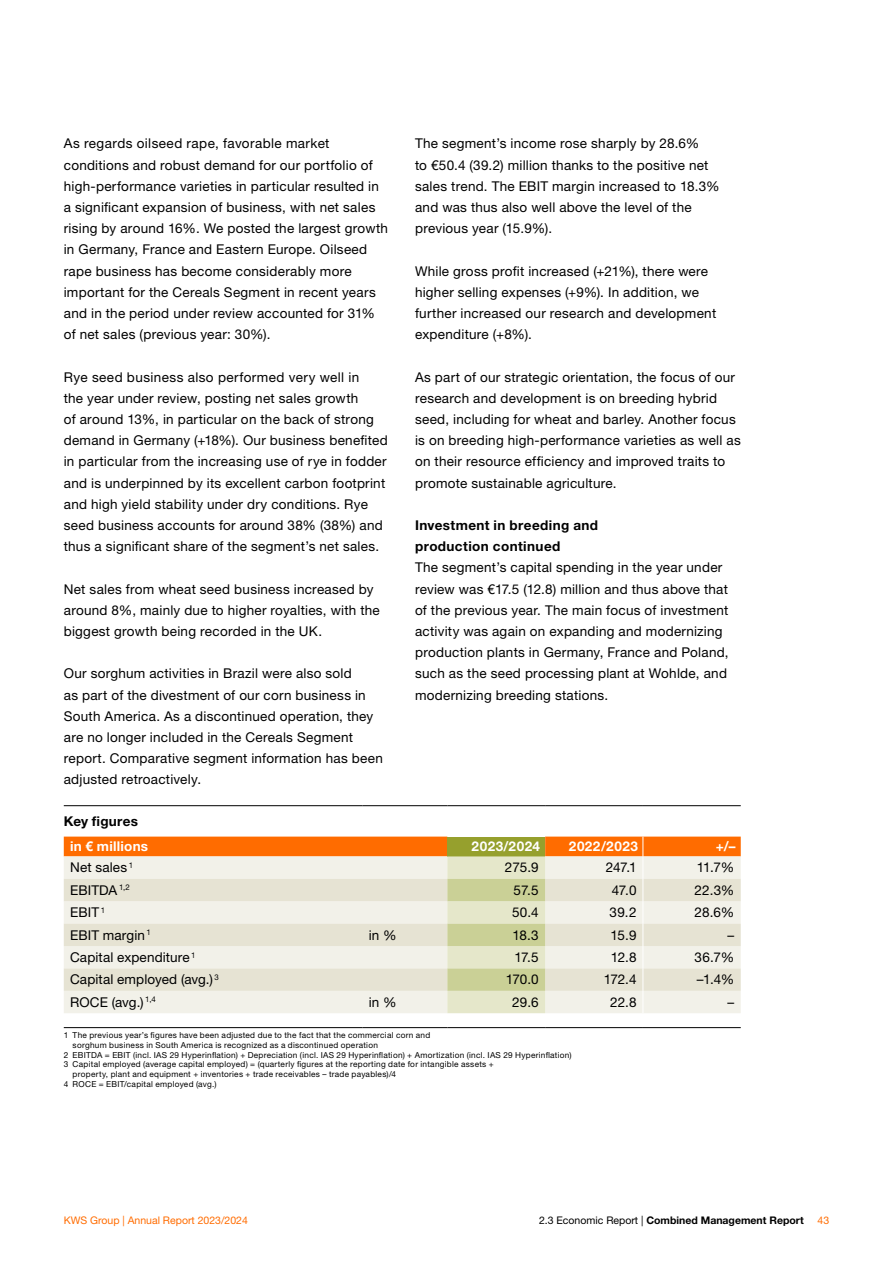
<style>
.page{position:relative;width:893px;height:1263px;background:#fff}
.page>*{position:absolute;margin:0;border:0;box-sizing:border-box;transform-origin:0 0}
.t1{font:13.5px/21.1px "Helvetica Neue LT Std";letter-spacing:.02em;color:#000}
.t2{font:700 13.5px/21.1px "Helvetica Neue LT Std";letter-spacing:.03em;color:#000}
.t3{font:700 13.5px "Helvetica Neue LT Std";letter-spacing:.03em;color:#fff}
.t4{font:700 10.5px "Helvetica Neue LT Std";color:#000}
.t5{font:10.5px "Helvetica Neue LT Std";color:#ff6c00}
.t6{font:8.25px "Helvetica Neue LT Std";letter-spacing:.03em;color:#000}
.s1{font-weight:400}
</style>
<div class="page">
<svg style="left:64px;top:836px;width:677px;height:177px;background:#eadcc2"></svg>
<hr style="left:64px;top:1027px;width:298px;height:1px;background:#000">
<hr style="left:362px;top:1027px;width:85px;height:1px;background:#000">
<hr style="left:447px;top:1027px;width:98px;height:1px;background:#000">
<hr style="left:545px;top:1027px;width:98px;height:1px;background:#000">
<hr style="left:643px;top:1027px;width:98px;height:1px;background:#000">
<hr style="left:64px;top:805px;width:298px;height:1px;background:#000">
<hr style="left:362px;top:805px;width:85px;height:1px;background:#000">
<hr style="left:447px;top:805px;width:98px;height:1px;background:#000">
<hr style="left:545px;top:805px;width:98px;height:1px;background:#000">
<hr style="left:643px;top:805px;width:98px;height:1px;background:#000">
<p class="t1" style="left:64px;top:133px;width:326px">As regards oilseed rape, favorable market conditions and robust demand for our portfolio of high-performance varieties in particular resulted in a significant expansion of business, with net sales rising by around 16%. We posted the largest growth in Germany, France and Eastern Europe. Oilseed rape business has become considerably more important for the Cereals Segment in recent years and in the period under review accounted for 31% of net sales (previous year: 30%).</p>
<p class="t1" style="left:64px;top:366px;width:325px">Rye seed business also performed very well in<br>the year under review, posting net sales growth<br>of around 13%, in particular on the back of strong demand in Germany (+18%). Our business benefited in particular from the increasing use of rye in fodder and is underpinned by its excellent carbon footprint and high yield stability under dry conditions. Rye seed business accounts for around 38% (38%) and thus a significant share of the segment’s net sales.</p>
<p class="t1" style="left:64px;top:578px;width:317px">Net sales from wheat seed business increased by around 8%, mainly due to higher royalties, with the biggest growth being recorded in the UK.</p>
<p class="t1" style="left:64px;top:663px;width:321px">Our sorghum activities in Brazil were also sold<br>as part of the divestment of our corn business in South America. As a discontinued operation, they are no longer included in the Cereals Segment report. Comparative segment information has been adjusted retroactively.</p>
<p class="t1" style="left:415px;top:133px;width:306px">The segment’s income rose sharply by 28.6%<br>to €50.4 (39.2) million thanks to the positive net sales trend. The EBIT margin increased to 18.3% and was thus also well above the level of the previous year (15.9%).</p>
<p class="t1" style="left:415px;top:260px;width:303px">While gross profit increased (+21%), there were higher selling expenses (+9%). In addition, we further increased our research and development expenditure (+8%).</p>
<p class="t1" style="left:415px;top:366px;width:327px">As part of our strategic orientation, the focus of our research and development is on breeding hybrid seed, including for wheat and barley. Another focus is on breeding high-performance varieties as well as on their resource efficiency and improved traits to promote sustainable agriculture.</p>
<p class="t2" style="left:415px;top:514px;width:185px">Investment in breeding and production continued</p>
<p class="t1" style="left:415px;top:557px;width:315px">The segment’s capital spending in the year under review was €17.5 (12.8) million and thus above that of the previous year. The main focus of investment activity was again on expanding and modernizing production plants in Germany, France and Poland, such as the seed processing plant at Wohlde, and modernizing breeding stations.</p>
<p class="t2" style="left:64px;top:810px;width:76px">Key figures</p>
<p class="t3" style="left:70px;top:838px;width:80px">in € millions</p>
<p class="t3" style="left:472px;top:838px;width:70px">2023/2024</p>
<p class="t3" style="left:569px;top:838px;width:70px">2022/2023</p>
<p class="t3" style="left:716px;top:838px;width:21px">+/–</p>
<p class="t1" style="left:70px;top:857px;width:65px">Net sales <sup>1</sup></p>
<p class="t1" style="left:505px;top:857px;width:35px">275.9</p>
<p class="t1" style="left:606px;top:857px;width:32px">247.1</p>
<p class="t1" style="left:697px;top:857px;width:39px">11.7%</p>
<p class="t1" style="left:70px;top:879px;width:61px">EBITDA <sup>1,2</sup></p>
<p class="t1" style="left:514px;top:879px;width:27px">57.5</p>
<p class="t1" style="left:612px;top:879px;width:26px">47.0</p>
<p class="t1" style="left:695px;top:879px;width:41px">22.3%</p>
<p class="t1" style="left:70px;top:902px;width:37px">EBIT <sup>1</sup></p>
<p class="t1" style="left:512px;top:902px;width:28px">50.4</p>
<p class="t1" style="left:609px;top:902px;width:29px">39.2</p>
<p class="t1" style="left:694px;top:902px;width:41px">28.6%</p>
<p class="t1" style="left:70px;top:924px;width:82px">EBIT margin <sup>1</sup></p>
<p class="t1" style="left:369px;top:924px;width:29px">in %</p>
<p class="t1" style="left:512px;top:924px;width:28px">18.3</p>
<p class="t1" style="left:610px;top:924px;width:28px">15.9</p>
<p class="t1" style="left:728px;top:924px;width:8px">–</p>
<p class="t1" style="left:70px;top:946px;width:127px">Capital expenditure <sup>1</sup></p>
<p class="t1" style="left:514px;top:946px;width:26px">17.5</p>
<p class="t1" style="left:611px;top:946px;width:27px">12.8</p>
<p class="t1" style="left:695px;top:946px;width:41px">36.7%</p>
<p class="t1" style="left:70px;top:969px;width:150px">Capital employed (avg.) <sup>3</sup></p>
<p class="t1" style="left:506px;top:969px;width:35px">170.0</p>
<p class="t1" style="left:604px;top:969px;width:34px">172.4</p>
<p class="t1" style="left:697px;top:969px;width:39px">–1.4%</p>
<p class="t1" style="left:70px;top:991px;width:87px">ROCE (avg.) <sup>1,4</sup></p>
<p class="t1" style="left:369px;top:991px;width:29px">in %</p>
<p class="t1" style="left:512px;top:991px;width:28px">29.6</p>
<p class="t1" style="left:610px;top:991px;width:28px">22.8</p>
<p class="t1" style="left:728px;top:991px;width:8px">–</p>
<p class="t6" style="left:64px;top:1030px;width:368px">1 The previous year’s figures have been adjusted due to the fact that the commercial corn and</p>
<p class="t6" style="left:73px;top:1040px;width:307px">sorghum business in South America is recognized as a discontinued operation</p>
<p class="t6" style="left:64px;top:1050px;width:509px">2 EBITDA = EBIT (incl. IAS 29 Hyperinflation) + Depreciation (incl. IAS 29 Hyperinflation) + Amortization (incl. IAS 29 Hyperinflation)</p>
<p class="t6" style="left:64px;top:1059px;width:431px">3 Capital employed (average capital employed) = (quarterly figures at the reporting date for intangible assets +</p>
<p class="t6" style="left:73px;top:1069px;width:325px">property, plant and equipment + inventories + trade receivables – trade payables)/4</p>
<p class="t6" style="left:64px;top:1079px;width:154px">4 ROCE = EBIT/capital employed (avg.)</p>
<p class="t5" style="left:64px;top:1214px;width:186px">KWS Group | Annual Report 2023/2024</p>
<p class="t4" style="left:539px;top:1213px;width:266px"><span class="s1">2.3 Economic Report |</span> Combined Management Report</p>
<p class="t5" style="left:817px;top:1214px;width:13px">43</p>
</div>
